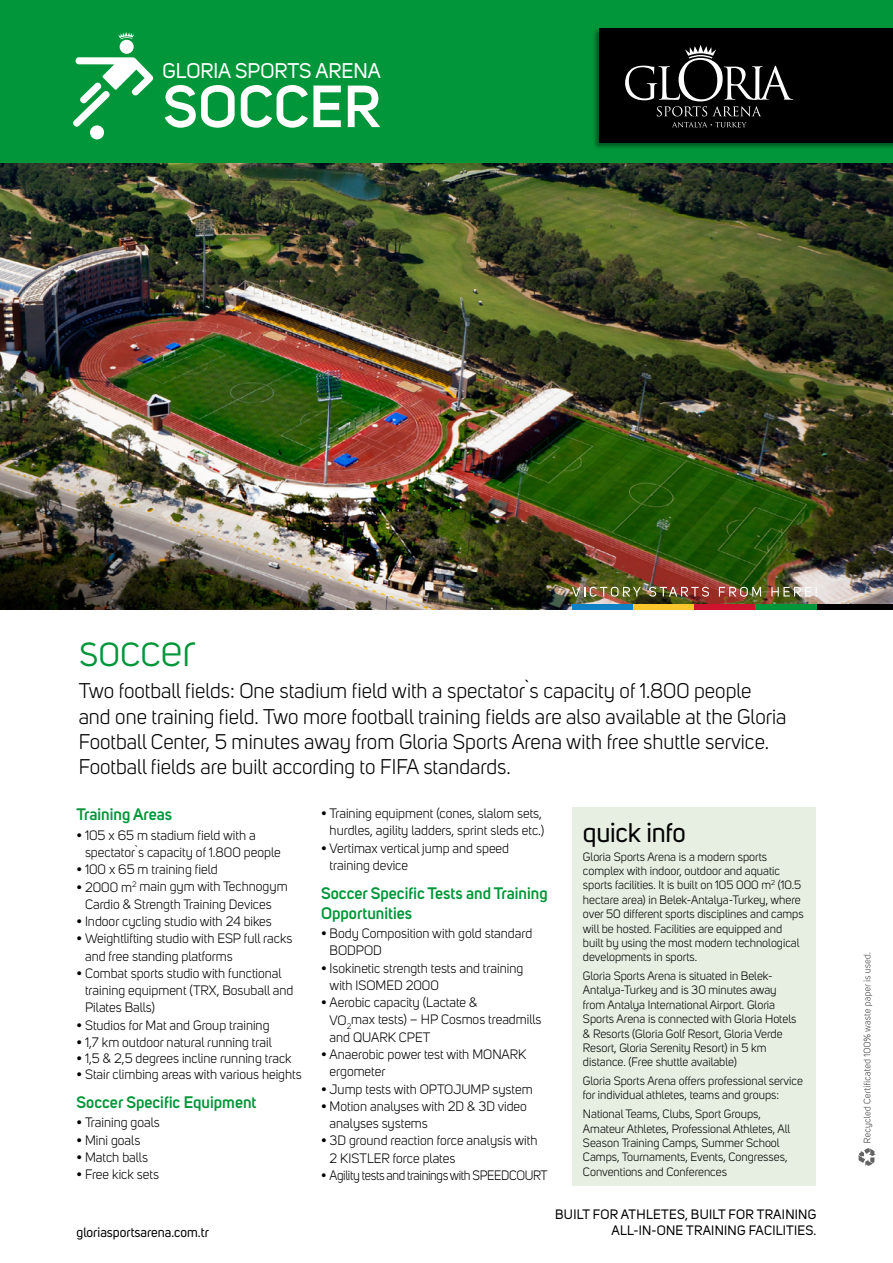
<style>
.page{position:relative;width:893px;height:1263px;background:#fff}
.page>*{position:absolute;margin:0;border:0;box-sizing:border-box;transform-origin:0 0}
.t1{font:600 58.65px "Uni Sans";letter-spacing:.01em;color:#fff}
.t2{font:45px "Uni Sans";letter-spacing:-.01em;color:#009639}
.t3{font:27px "Uni Sans";letter-spacing:-.01em;color:#000}
.t4{font:21px/25.2px "Uni Sans";color:#000}
.t5{font:21px "Uni Sans";color:#fff}
.t6{font:600 16.5px/20.2px "Uni Sans";color:#009639}
.t7{font:13.5px/17.2px "Uni Sans";color:#000}
.t8{font:13.5px/16.2px "Uni Sans";letter-spacing:.02em;color:#000;text-align:right}
.t9{font:13.5px "Uni Sans";letter-spacing:-.025em;color:#000;scale:.95 1}
.t10{font:13.5px "Uni Sans";color:#000}
.t11{font:12px/14.4px "Uni Sans";color:#000}
</style>
<div class="page">
<img style="left:0;top:162px;width:893px;height:447px">
<div style="left:572px;top:808px;width:244px;height:378px;background:#e6efe1"></div>
<svg style="left:859px;top:952px;width:17px;height:214px"></svg>
<div style="left:0;top:0;width:893px;height:162px;background:#009639"></div>
<div style="left:593px;top:27px;width:300px;height:123px;background:#000;opacity:.41"></div>
<div style="left:600px;top:28px;width:293px;height:114px;background:#000"></div>
<svg style="left:625px;top:45px;width:168px;height:71px"></svg>
<svg style="left:672px;top:122px;width:75px;height:5px"></svg>
<svg style="left:73px;top:57px;width:80px;height:70px"></svg>
<div style="left:120px;top:40px;width:14px;height:14px;background:#fff;border-radius:50%"></div>
<div style="left:90px;top:125px;width:14px;height:14px;background:#fff;border-radius:50%"></div>
<svg style="left:118px;top:32px;width:16px;height:7px"></svg>
<div style="left:572px;top:604px;width:61px;height:5px;background:#0e82c5"></div>
<div style="left:633px;top:604px;width:61px;height:5px;background:#fdc62c"></div>
<div style="left:694px;top:604px;width:62px;height:5px;background:#cf122d"></div>
<div style="left:756px;top:604px;width:61px;height:5px;background:#009639"></div>
<div style="left:817px;top:604px;width:76px;height:5px;background:#000"></div>
<svg style="left:572px;top:587px;width:69px;height:10px"></svg>
<svg style="left:649px;top:587px;width:60px;height:10px"></svg>
<svg style="left:719px;top:587px;width:42px;height:10px"></svg>
<svg style="left:771px;top:587px;width:46px;height:10px"></svg>
<h3 class="t5" style="left:163px;top:59px;width:220px">GLORIA SPORTS ARENA</h3>
<h1 class="t1" style="left:163px;top:72px;width:219px">SOCCER</h1>
<h2 class="t2" style="left:79px;top:624px;width:119px">soccer</h2>
<p class="t4" style="left:79px;top:679px;width:709px">Two football fields: One stadium field with a spectator`s capacity of 1.800 people and one training field. Two more football training fields are also available at the Gloria Football Center, 5 minutes away from Gloria Sports Arena with free shuttle service.<br>Football fields are built according to FIFA standards.</p>
<p class="t6" style="left:77px;top:804px;width:97px">Training Areas</p>
<p class="t7" style="left:85px;top:826px;width:197px;text-indent:-9px">• 105 x 65 m stadium field with a spectator`s capacity of 1.800 people</p>
<p class="t7" style="left:77px;top:861px;width:143px">• 100 x 65 m training field</p>
<p class="t7" style="left:77px;top:878px;width:213px;text-align:center">• 2000 m<sup>2</sup> main gym with Technogym<br>Cardio &amp; Strength Training Devices</p>
<p class="t7" style="left:77px;top:913px;width:197px">• Indoor cycling studio with 24 bikes</p>
<p class="t7" style="left:85px;top:930px;width:209px;text-indent:-9px">• Weightlifting studio with ESP full racks and free standing platforms</p>
<p class="t7" style="left:85px;top:964px;width:210px;text-indent:-9px">• Combat sports studio with functional training equipment (TRX, Bosuball and<br>Pilates Balls)</p>
<p class="t7" style="left:77px;top:1016px;width:194px">• Studios for Mat and Group training</p>
<p class="t7" style="left:77px;top:1033px;width:197px">• 1,7 km outdoor natural running trail</p>
<p class="t7" style="left:77px;top:1050px;width:217px">• 1,5 &amp; 2,5 degrees incline running track</p>
<p class="t7" style="left:77px;top:1066px;width:227px">• Stair climbing areas with various heights</p>
<p class="t6" style="left:77px;top:1092px;width:181px">Soccer Specific Equipment</p>
<p class="t7" style="left:77px;top:1114px;width:85px">• Training goals</p>
<p class="t7" style="left:77px;top:1131px;width:65px">• Mini goals</p>
<p class="t7" style="left:77px;top:1148px;width:73px">• Match balls</p>
<p class="t7" style="left:77px;top:1166px;width:84px">• Free kick sets</p>
<p class="t7" style="left:321px;top:805px;width:225px;text-align:right">• Training equipment (cones, slalom sets, hurdles, agility ladders, sprint sleds etc.)</p>
<p class="t7" style="left:330px;top:839px;width:181px;text-indent:-9px">• Vertimax vertical jump and speed training device</p>
<p class="t6" style="left:321px;top:883px;width:228px">Soccer Specific Tests and Training<br>Opportunities</p>
<p class="t7" style="left:330px;top:925px;width:204px;text-indent:-9px">• Body Composition with gold standard<br>BODPOD</p>
<p class="t7" style="left:330px;top:959px;width:195px;text-indent:-9px">• Isokinetic strength tests and training with ISOMED 2000</p>
<p class="t7" style="left:330px;top:994px;width:213px;text-indent:-9px">• Aerobic capacity (Lactate &amp;<br>VO<sub>2</sub>max tests) – HP Cosmos treadmills and QUARK CPET</p>
<p class="t7" style="left:330px;top:1046px;width:198px;text-indent:-9px">• Anaerobic power test with MONARK ergometer</p>
<p class="t7" style="left:321px;top:1080px;width:213px">• Jump tests with OPTOJUMP system</p>
<p class="t7" style="left:330px;top:1097px;width:199px;text-indent:-9px">• Motion analyses with 2D &amp; 3D video analyses systems</p>
<p class="t7" style="left:330px;top:1132px;width:209px;text-indent:-9px">• 3D ground reaction force analysis with<br>2 KISTLER force plates</p>
<p class="t9" style="left:321px;top:1167px;width:240px">• Agility tests and trainings with SPEEDCOURT</p>
<h3 class="t3" style="left:583px;top:817px;width:104px">quick info</h3>
<p class="t11" style="left:583px;top:849px;width:222px">Gloria Sports Arena is a modern sports complex with indoor, outdoor and aquatic sports facilities. It is built on 105 000 m<sup>2</sup> (10.5 hectare area) in Belek-Antalya-Turkey, where over 50 different sports disciplines and camps will be hosted. Facilities are equipped and built by using the most modern technological developments in sports.</p>
<p class="t11" style="left:583px;top:969px;width:215px">Gloria Sports Arena is situated in Belek-Antalya-Turkey and is 30 minutes away from Antalya International Airport. Gloria Sports Arena is connected with Gloria Hotels &amp; Resorts (Gloria Golf Resort, Gloria Verde Resort, Gloria Serenity Resort) in 5 km distance. (Free shuttle available)</p>
<p class="t11" style="left:583px;top:1074px;width:221px">Gloria Sports Arena offers professional service for individual athletes, teams and groups:</p>
<p class="t11" style="left:583px;top:1107px;width:209px">National Teams, Clubs, Sport Groups, Amateur Athletes, Professional Athletes, All Season Training Camps, Summer School Camps, Tournaments, Events, Congresses, Conventions and Conferences</p>
<p class="t10" style="left:77px;top:1224px;width:134px">gloriasportsarena.com.tr</p>
<p class="t8" style="left:555px;top:1206px;width:263px">BUILT FOR ATHLETES, BUILT FOR TRAINING<br>ALL-IN-ONE TRAINING FACILITIES.</p>
</div>
